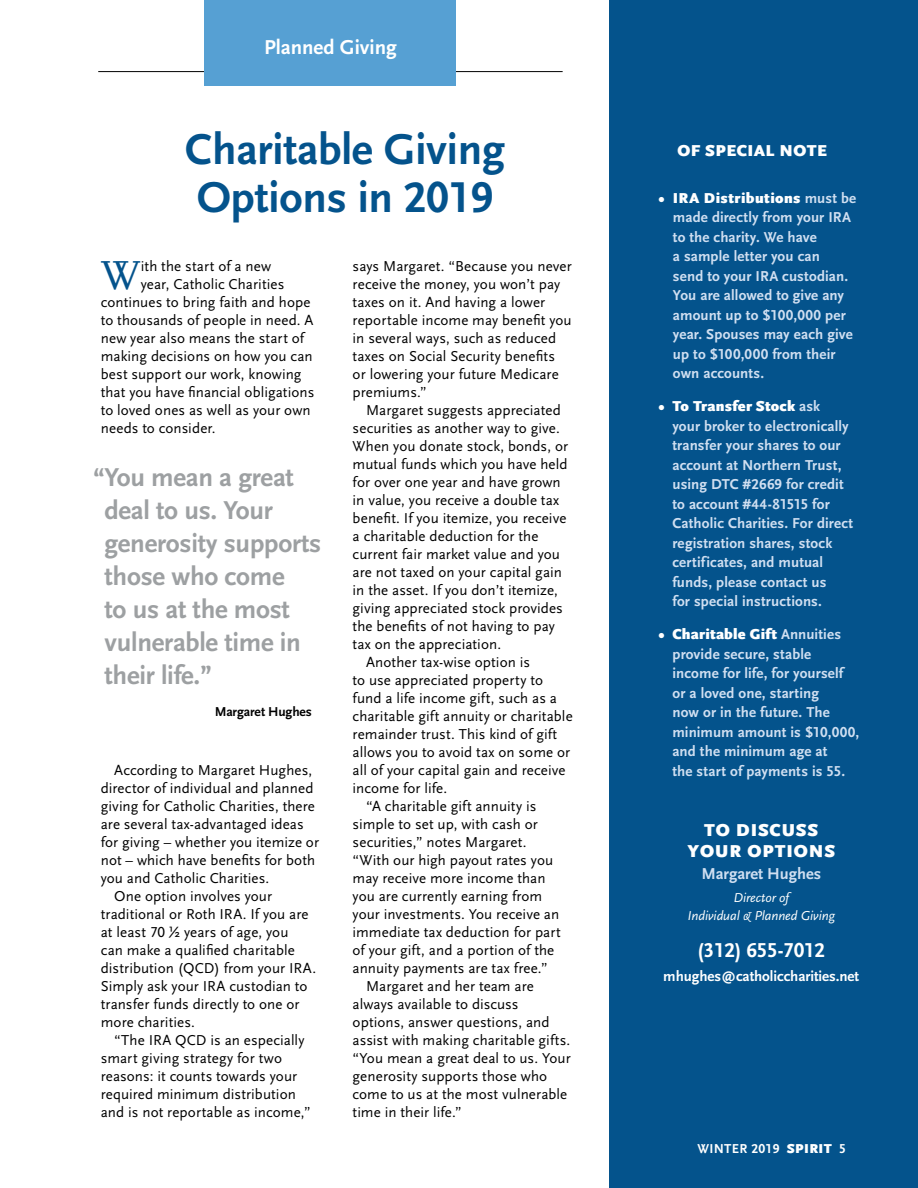
<style>
.page{position:relative;width:918px;height:1188px;background:#fff}
.page>*{position:absolute;margin:0;border:0;box-sizing:border-box;transform-origin:0 0}
.t1{font:700 45px/48px "Scala Sans LF";letter-spacing:-.005em;color:#04538c}
.t2{font:42.3px "Scala LF";color:#04538c}
.t3{font:700 27px/33px "Scala Sans LF";letter-spacing:-.01em;color:#9da0a2}
.t4{font:700 21px "Scala Sans LF";color:#fff}
.t5{font:900 18px/21px "Scala Sans";letter-spacing:.05em;color:#fff;text-align:center}
.t6{font:700 16.5px "Scala Sans LF";letter-spacing:-.005em;color:#d0dff1}
.t7{font:900 16.5px "Scala Sans";letter-spacing:.025em;color:#fff}
.t8{font:15px/18px "Scala Sans LF";letter-spacing:.005em;color:#000}
.t9{font:700 15px/19.5px "Scala Sans LF";letter-spacing:.01em;color:#d0dff1}
.t10{font:900 15px "Scala Sans";letter-spacing:.02em;color:#fff}
.t11{font:700 15px "Scala Sans LF";letter-spacing:-.005em;color:#fff}
.t12{font:italic 13.5px/18px "Scala Sans LF";letter-spacing:-.005em;color:#fff;text-align:center}
.t13{font:700 13.5px "Scala Sans LF";letter-spacing:.025em;color:#fff}
.t14{font:700 13.5px "Scala Sans LF";letter-spacing:-.01em;color:#000}
.s1{font-family:"Scala Sans LF";font-weight:700;color:#d0dff1}
.s2{font-family:"Scala Sans";font-weight:900}
</style>
<div class="page">
<hr style="left:98px;top:71px;width:465px;height:1px;background:#000">
<div style="left:204px;top:0;width:252px;height:86px;background:#56a0d3"></div>
<div style="left:609px;top:0;width:309px;height:1188px;background:#04538c"></div>
<h3 class="t4" style="left:264px;top:36px;width:134px">Planned Giving</h3>
<h1 class="t1" style="left:185px;top:126px;width:321px">Charitable Giving<br>Options in 2019</h1>
<h2 class="t2" style="left:101px;top:252px;width:41px">W</h2>
<p class="t8" style="left:141px;top:258px;width:132px">ith the start of a new</p>
<p class="t8" style="left:141px;top:276px;width:145px">year, Catholic Charities</p>
<p class="t8" style="left:101px;top:294px;width:211px">continues to bring faith and hope</p>
<p class="t8" style="left:101px;top:312px;width:214px">to thousands of people in need. A</p>
<p class="t8" style="left:101px;top:330px;width:205px">new year also means the start of</p>
<p class="t8" style="left:101px;top:348px;width:214px">making decisions on how you can</p>
<p class="t8" style="left:101px;top:366px;width:202px">best support our work, knowing</p>
<p class="t8" style="left:101px;top:384px;width:215px">that you have financial obligations</p>
<p class="t8" style="left:101px;top:402px;width:211px">to loved ones as well as your own</p>
<p class="t8" style="left:101px;top:420px;width:116px">needs to consider.</p>
<h3 class="t3" style="left:105px;top:462px;width:218px;text-indent:-12px">“You mean a great deal to us. Your generosity supports those who come<br>to us at the most vulnerable time in their life.”</h3>
<p class="t14" style="left:215px;top:704px;width:99px">Margaret Hughes</p>
<p class="t8" style="left:114px;top:762px;width:200px">According to Margaret Hughes,</p>
<p class="t8" style="left:101px;top:780px;width:214px">director of individual and planned</p>
<p class="t8" style="left:101px;top:798px;width:216px">giving for Catholic Charities, there</p>
<p class="t8" style="left:101px;top:816px;width:204px">are several tax-advantaged ideas</p>
<p class="t8" style="left:101px;top:834px;width:220px">for giving – whether you itemize or</p>
<p class="t8" style="left:101px;top:852px;width:216px">not – which have benefits for both</p>
<p class="t8" style="left:101px;top:870px;width:170px">you and Catholic Charities.</p>
<p class="t8" style="left:114px;top:888px;width:159px">One option involves your</p>
<p class="t8" style="left:101px;top:906px;width:209px">traditional or Roth IRA. If you are</p>
<p class="t8" style="left:101px;top:924px;width:189px">at least 70 ½ years of age, you</p>
<p class="t8" style="left:101px;top:942px;width:196px">can make a qualified charitable</p>
<p class="t8" style="left:101px;top:960px;width:217px">distribution (QCD) from your IRA.</p>
<p class="t8" style="left:101px;top:978px;width:208px">Simply ask your IRA custodian to</p>
<p class="t8" style="left:101px;top:996px;width:200px">transfer funds directly to one or</p>
<p class="t8" style="left:101px;top:1014px;width:96px">more charities.</p>
<p class="t8" style="left:114px;top:1032px;width:192px">“The IRA QCD is an especially</p>
<p class="t8" style="left:101px;top:1050px;width:183px">smart giving strategy for two</p>
<p class="t8" style="left:101px;top:1068px;width:198px">reasons: it counts towards your</p>
<p class="t8" style="left:101px;top:1086px;width:197px">required minimum distribution</p>
<p class="t8" style="left:101px;top:1104px;width:211px">and is not reportable as income,”</p>
<p class="t8" style="left:353px;top:258px;width:221px">says Margaret. “Because you never receive the money, you won’t pay taxes on it. And having a lower reportable income may benefit you in several ways, such as reduced taxes on Social Security benefits or lowering your future Medicare premiums.”</p>
<p class="t8" style="left:366px;top:402px;width:196px">Margaret suggests appreciated</p>
<p class="t8" style="left:353px;top:420px;width:209px">securities as another way to give.</p>
<p class="t8" style="left:353px;top:438px;width:217px">When you donate stock, bonds, or</p>
<p class="t8" style="left:353px;top:456px;width:216px">mutual funds which you have held</p>
<p class="t8" style="left:353px;top:474px;width:210px">for over one year and have grown</p>
<p class="t8" style="left:353px;top:492px;width:208px">in value, you receive a double tax</p>
<p class="t8" style="left:353px;top:510px;width:215px">benefit. If you itemize, you receive</p>
<p class="t8" style="left:353px;top:528px;width:187px">a charitable deduction for the</p>
<p class="t8" style="left:353px;top:546px;width:209px">current fair market value and you</p>
<p class="t8" style="left:353px;top:564px;width:211px">are not taxed on your capital gain</p>
<p class="t8" style="left:353px;top:582px;width:207px">in the asset. If you don’t itemize,</p>
<p class="t8" style="left:353px;top:600px;width:212px">giving appreciated stock provides</p>
<p class="t8" style="left:353px;top:618px;width:204px">the benefits of not having to pay</p>
<p class="t8" style="left:353px;top:636px;width:150px">tax on the appreciation.</p>
<p class="t8" style="left:366px;top:654px;width:166px">Another tax-wise option is</p>
<p class="t8" style="left:353px;top:672px;width:192px">to use appreciated property to</p>
<p class="t8" style="left:353px;top:690px;width:206px">fund a life income gift, such as a</p>
<p class="t8" style="left:353px;top:708px;width:222px">charitable gift annuity or charitable</p>
<p class="t8" style="left:353px;top:726px;width:206px">remainder trust. This kind of gift</p>
<p class="t8" style="left:353px;top:744px;width:219px">allows you to avoid tax on some or</p>
<p class="t8" style="left:353px;top:762px;width:214px">all of your capital gain and receive</p>
<p class="t8" style="left:353px;top:780px;width:96px">income for life.</p>
<p class="t8" style="left:366px;top:798px;width:172px">“A charitable gift annuity is</p>
<p class="t8" style="left:353px;top:816px;width:187px">simple to set up, with cash or</p>
<p class="t8" style="left:353px;top:834px;width:176px">securities,” notes Margaret.</p>
<p class="t8" style="left:353px;top:852px;width:202px">“With our high payout rates you</p>
<p class="t8" style="left:353px;top:870px;width:194px">may receive more income than</p>
<p class="t8" style="left:353px;top:888px;width:191px">you are currently earning from</p>
<p class="t8" style="left:353px;top:906px;width:208px">your investments. You receive an</p>
<p class="t8" style="left:353px;top:924px;width:210px">immediate tax deduction for part</p>
<p class="t8" style="left:353px;top:942px;width:203px">of your gift, and a portion of the</p>
<p class="t8" style="left:353px;top:960px;width:196px">annuity payments are tax free.”</p>
<p class="t8" style="left:366px;top:978px;width:169px">Margaret and her team are</p>
<p class="t8" style="left:353px;top:996px;width:167px">always available to discuss</p>
<p class="t8" style="left:353px;top:1014px;width:198px">options, answer questions, and</p>
<p class="t8" style="left:353px;top:1032px;width:219px">assist with making charitable gifts.</p>
<p class="t8" style="left:353px;top:1050px;width:220px">“You mean a great deal to us. Your</p>
<p class="t8" style="left:353px;top:1068px;width:196px">generosity supports those who</p>
<p class="t8" style="left:353px;top:1086px;width:216px">come to us at the most vulnerable</p>
<p class="t8" style="left:353px;top:1104px;width:111px">time in their life.”</p>
<p class="t7" style="left:677px;top:142px;width:151px">OF SPECIAL NOTE</p>
<p class="t10" style="left:658px;top:189px;width:199px">• IRA Distributions <span class="s1">must be</span></p>
<p class="t9" style="left:673px;top:208px;width:181px">made directly from your IRA to the charity. We have<br>a sample letter you can send to your IRA custodian.<br>You are allowed to give any amount up to $100,000 per year. Spouses may each give up to $100,000 from their own accounts.</p>
<p class="t10" style="left:658px;top:398px;width:163px">• To Transfer Stock <span class="s1">ask</span></p>
<p class="t9" style="left:672px;top:416px;width:182px">your broker to electronically transfer your shares to our account at Northern Trust, using DTC #2669 for credit to account #44-81515 for<br>Catholic Charities. For direct registration shares, stock certificates, and mutual funds, please contact us<br>for special instructions.</p>
<p class="t10" style="left:658px;top:626px;width:184px">• Charitable Gift <span class="s1">Annuities</span></p>
<p class="t9" style="left:672px;top:644px;width:188px">provide secure, stable income for life, for yourself or a loved one, starting<br>now or in the future. The minimum amount is $10,000, and the minimum age at<br>the start of payments is 55.</p>
<p class="t5" style="left:687px;top:820px;width:149px">TO DISCUSS<br>YOUR OPTIONS</p>
<p class="t6" style="left:701px;top:865px;width:121px">Margaret Hughes</p>
<p class="t12" style="left:688px;top:888px;width:149px">Director of<br>Individual &amp; Planned Giving</p>
<h3 class="t4" style="left:697px;top:939px;width:129px">(312) 655-7012</h3>
<p class="t11" style="left:663px;top:968px;width:197px">mhughes@catholiccharities.net</p>
<p class="t13" style="left:697px;top:1141px;width:150px">WINTER 2019 <span class="s2">SPIRIT</span> 5</p>
</div>
